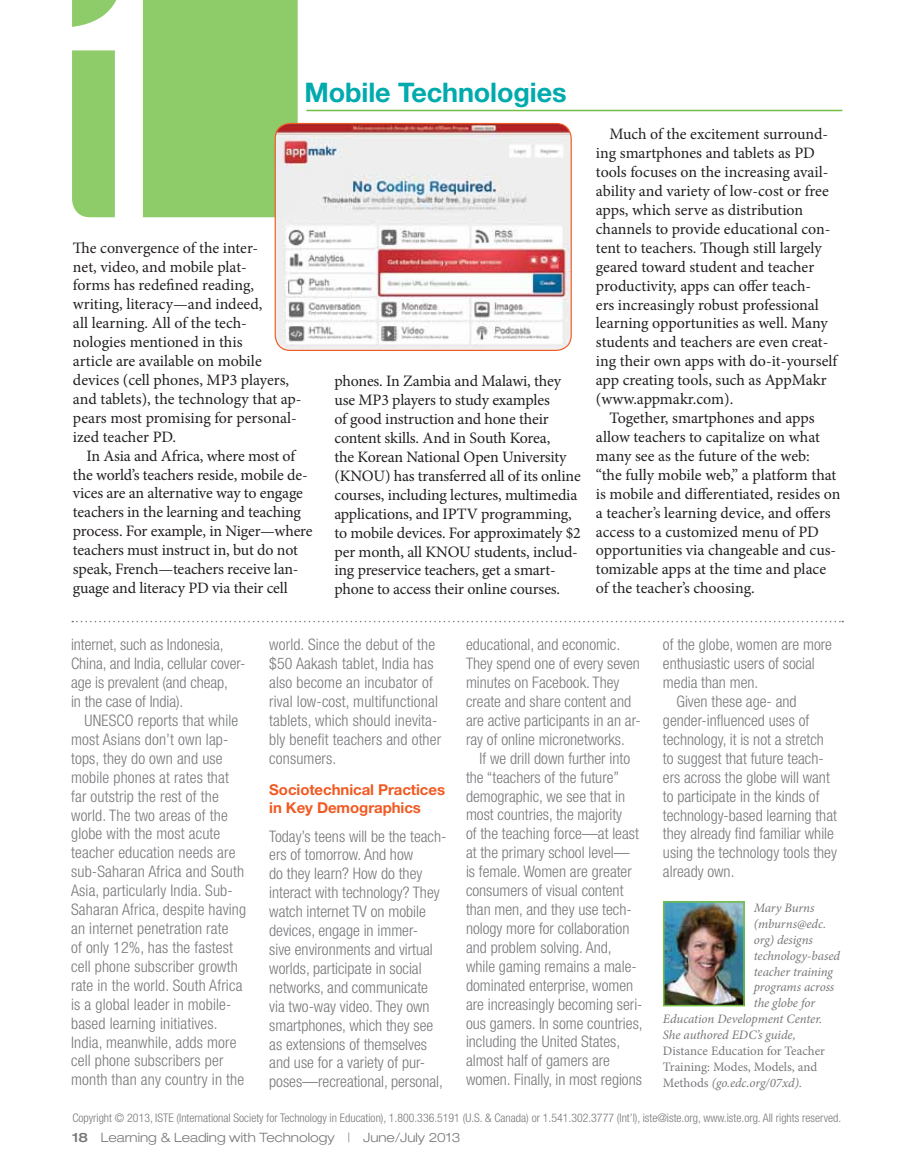
<style>
.page{position:relative;width:905px;height:1175px;background:#fff}
.page>*{position:absolute;margin:0;border:0;box-sizing:border-box;transform-origin:0 0}
.t1{font:330px "Helvetica Neue LT Std";color:#fff}
.t2{font:700 27px "Helvetica Neue LT Std";letter-spacing:-.005em;color:#00aaad}
.t3{font:300 condensed 15.9px/18.9px "Helvetica Neue LT Std";color:#77787b}
.t4{font:15.9px/18.9px "Minion Pro";letter-spacing:-.005em;color:#231f20}
.t5{font:700 15px/18px "Helvetica Neue LT Std";letter-spacing:-.005em;color:#f15a22}
.t6{font:italic 12.9px "Minion Pro";letter-spacing:-.005em;color:#77787b}
.t7{font:12.9px/15.9px "Minion Pro";letter-spacing:-.005em;color:#77787b}
.t8{font:300 expanded 12.9px "Helvetica Neue LT Std";color:#77787b}
.t9{font:300 condensed 11.85px "Helvetica Neue LT Std";color:#77787b}
.s1{font-style:italic}
.s2{font-weight:500}
</style>
<div class="page">
<img style="left:666px;top:904px;width:75px;height:99px">
<div style="left:663px;top:901px;width:81px;height:105px;border:2px solid #72bf44"></div>
<svg style="left:72px;top:621px;width:771px;height:1px"></svg>
<hr style="left:306px;top:110px;width:536px;height:1px;background:#72bf44">
<div style="left:72px;top:0;width:226px;height:217px;background:#8ecb69"></div>
<img style="left:275px;top:123px;width:296px;height:227px">
<div style="left:274px;top:123px;width:297px;height:228px;border:1px solid #f15a22;border-radius:15px"></div>
<h1 class="t1" style="left:25px;top:-96px;width:185px">1</h1>
<h2 class="t2" style="left:304px;top:75px;width:263px">Mobile Technologies</h2>
<p class="t4" style="left:73px;top:238px;width:230px">The convergence of the inter-<br>net, video, and mobile plat-<br>forms has redefined reading, writing, literacy—and indeed,<br>all learning. All of the tech&shy;nologies mentioned in this<br>article are available on mobile devices (cell phones, MP3 players, and tablets), the technology that ap&shy;pears most promising for personal&shy;ized teacher PD.</p>
<p class="t4" style="left:73px;top:446px;width:241px;text-indent:13px">In Asia and Africa, where most of the world’s teachers reside, mobile de&shy;vices are an alternative way to engage teachers in the learning and teaching process. For example, in Niger—where teachers must instruct in, but do not speak, French—teachers receive lan&shy;guage and literacy PD via their cell</p>
<p class="t4" style="left:334px;top:372px;width:248px">phones. In Zambia and Malawi, they use MP3 players to study examples<br>of good instruction and hone their content skills. And in South Korea,<br>the Korean National Open University (KNOU) has transferred all of its online courses, including lectures, multimedia applications, and IPTV programming, to mobile devices. For approximately $2 per month, all KNOU students, includ&shy;ing preservice teachers, get a smart&shy;phone to access their online courses.</p>
<p class="t4" style="left:596px;top:125px;width:243px;text-indent:13px">Much of the excitement surround&shy;ing smartphones and tablets as PD tools focuses on the increasing avail&shy;ability and variety of low-cost or free apps, which serve as distribution channels to provide educational con&shy;tent to teachers. Though still largely geared toward student and teacher productivity, apps can offer teach-<br>ers increasingly robust professional learning opportunities as well. Many students and teachers are even creat&shy;ing their own apps with do-it-yourself app creating tools, such as AppMakr (www.appmakr.com).</p>
<p class="t4" style="left:596px;top:408px;width:246px;text-indent:13px">Together, smartphones and apps allow teachers to capitalize on what many see as the future of the web:<br>“the fully mobile web,” a platform that is mobile and differentiated, resides on a teacher’s learning device, and offers access to a customized menu of PD opportunities via changeable and cus&shy;tomizable apps at the time and place of the teacher’s choosing.</p>
<p class="t3" style="left:71px;top:635px;width:176px">internet, such as Indonesia,<br>China, and India, cellular cover&shy;age is prevalent (and cheap,<br>in the case of India).</p>
<p class="t3" style="left:71px;top:710px;width:176px;text-indent:13px">UNESCO reports that while most Asians don’t own lap&shy;tops, they do own and use mobile phones at rates that far outstrip the rest of the world. The two areas of the globe with the most acute teacher education needs are sub-Saharan Africa and South<br>Asia, particularly India. Sub-<br>Saharan Africa, despite having an internet penetration rate<br>of only 12%, has the fastest cell phone subscriber growth rate in the world. South Africa is a global leader in mobile&shy;based learning initiatives.<br>India, meanwhile, adds more cell phone subscribers per month than any country in the</p>
<p class="t3" style="left:269px;top:635px;width:173px">world. Since the debut of the $50 Aakash tablet, India has also become an incubator of rival low-cost, multifunctional tablets, which should inevita&shy;bly benefit teachers and other consumers.</p>
<p class="t5" style="left:269px;top:780px;width:177px">Sociotechnical Practices in Key Demographics</p>
<p class="t3" style="left:269px;top:826px;width:179px">Today’s teens will be the teach&shy;ers of tomorrow. And how<br>do they learn? How do they interact with technology? They watch internet TV on mobile devices, engage in immer-<br>sive environments and virtual worlds, participate in social networks, and communicate via two-way video. They own smartphones, which they see as extensions of themselves and use for a variety of pur&shy;poses—recreational, personal,</p>
<p class="t3" style="left:466px;top:635px;width:156px">educational, and economic.</p>
<p class="t3" style="left:466px;top:654px;width:175px">They spend one of every seven</p>
<p class="t3" style="left:466px;top:673px;width:155px">minutes on Facebook. They</p>
<p class="t3" style="left:466px;top:691px;width:167px">create and share content and</p>
<p class="t3" style="left:466px;top:710px;width:176px">are active participants in an ar-</p>
<p class="t3" style="left:466px;top:729px;width:160px">ray of online micronetworks.</p>
<p class="t3" style="left:479px;top:748px;width:152px">If we drill down further into</p>
<p class="t3" style="left:466px;top:767px;width:155px">the “teachers of the future”</p>
<p class="t3" style="left:466px;top:786px;width:161px">demographic, we see that in</p>
<p class="t3" style="left:466px;top:805px;width:157px">most countries, the majority</p>
<p class="t3" style="left:466px;top:824px;width:174px">of the teaching force—at least</p>
<p class="t3" style="left:466px;top:843px;width:165px">at the primary school level—</p>
<p class="t3" style="left:466px;top:862px;width:167px">is female. Women are greater</p>
<p class="t3" style="left:466px;top:881px;width:159px">consumers of visual content</p>
<p class="t3" style="left:466px;top:899px;width:167px">than men, and they use tech-</p>
<p class="t3" style="left:466px;top:918px;width:165px">nology more for collaboration</p>
<p class="t3" style="left:466px;top:937px;width:147px">and problem solving. And,</p>
<p class="t3" style="left:466px;top:956px;width:172px">while gaming remains a male-</p>
<p class="t3" style="left:466px;top:975px;width:169px">dominated enterprise, women</p>
<p class="t3" style="left:466px;top:994px;width:178px">are increasingly becoming seri-</p>
<p class="t3" style="left:466px;top:1013px;width:178px">ous gamers. In some countries,</p>
<p class="t3" style="left:466px;top:1032px;width:156px">including the United States,</p>
<p class="t3" style="left:466px;top:1051px;width:145px">almost half of gamers are</p>
<p class="t3" style="left:466px;top:1070px;width:177px">women. Finally, in most regions</p>
<p class="t3" style="left:663px;top:635px;width:170px">of the globe, women are more</p>
<p class="t3" style="left:663px;top:654px;width:153px">enthusiastic users of social</p>
<p class="t3" style="left:663px;top:673px;width:97px">media than men.</p>
<p class="t3" style="left:676px;top:692px;width:122px">Given these age- and</p>
<p class="t3" style="left:663px;top:711px;width:148px">gender-influenced uses of</p>
<p class="t3" style="left:663px;top:729px;width:162px">technology, it is not a stretch</p>
<p class="t3" style="left:663px;top:748px;width:162px">to suggest that future teach-</p>
<p class="t3" style="left:663px;top:767px;width:168px">ers across the globe will want</p>
<p class="t3" style="left:663px;top:786px;width:158px">to participate in the kinds of</p>
<p class="t3" style="left:663px;top:805px;width:175px">technology-based learning that</p>
<p class="t3" style="left:663px;top:824px;width:172px">they already find familiar while</p>
<p class="t3" style="left:663px;top:843px;width:175px">using the technology tools they</p>
<p class="t3" style="left:663px;top:862px;width:73px">already own.</p>
<p class="t6" style="left:753px;top:899px;width:62px">Mary Burns</p>
<p class="t6" style="left:753px;top:914px;width:74px">(mburns@edc.</p>
<p class="t6" style="left:753px;top:930px;width:61px">org) designs</p>
<p class="t6" style="left:753px;top:946px;width:88px">technology-based</p>
<p class="t6" style="left:753px;top:962px;width:81px">teacher training</p>
<p class="t6" style="left:753px;top:978px;width:82px">programs across</p>
<p class="t6" style="left:753px;top:994px;width:63px">the globe for</p>
<p class="t6" style="left:663px;top:1010px;width:161px">Education Development Center.</p>
<p class="t6" style="left:663px;top:1026px;width:134px">She authored EDC’s guide,</p>
<p class="t7" style="left:663px;top:1043px;width:163px">Distance Education for Teacher<br>Training: Modes, Models, and<br>Methods <span class="s1">(go.edc.org/07xd).</span></p>
<p class="t9" style="left:72px;top:1111px;width:770px">Copyright © 2013, ISTE (International Society for Technology in Education), 1.800.336.5191 (U.S. &amp; Canada) or 1.541.302.3777 (Int’l), iste@iste.org, www.iste.org. All rights reserved.</p>
<p class="t8" style="left:72px;top:1129px;width:390px"><span class="s2">18</span> Learning &amp; Leading with Technology | June/July 2013</p>
</div>
